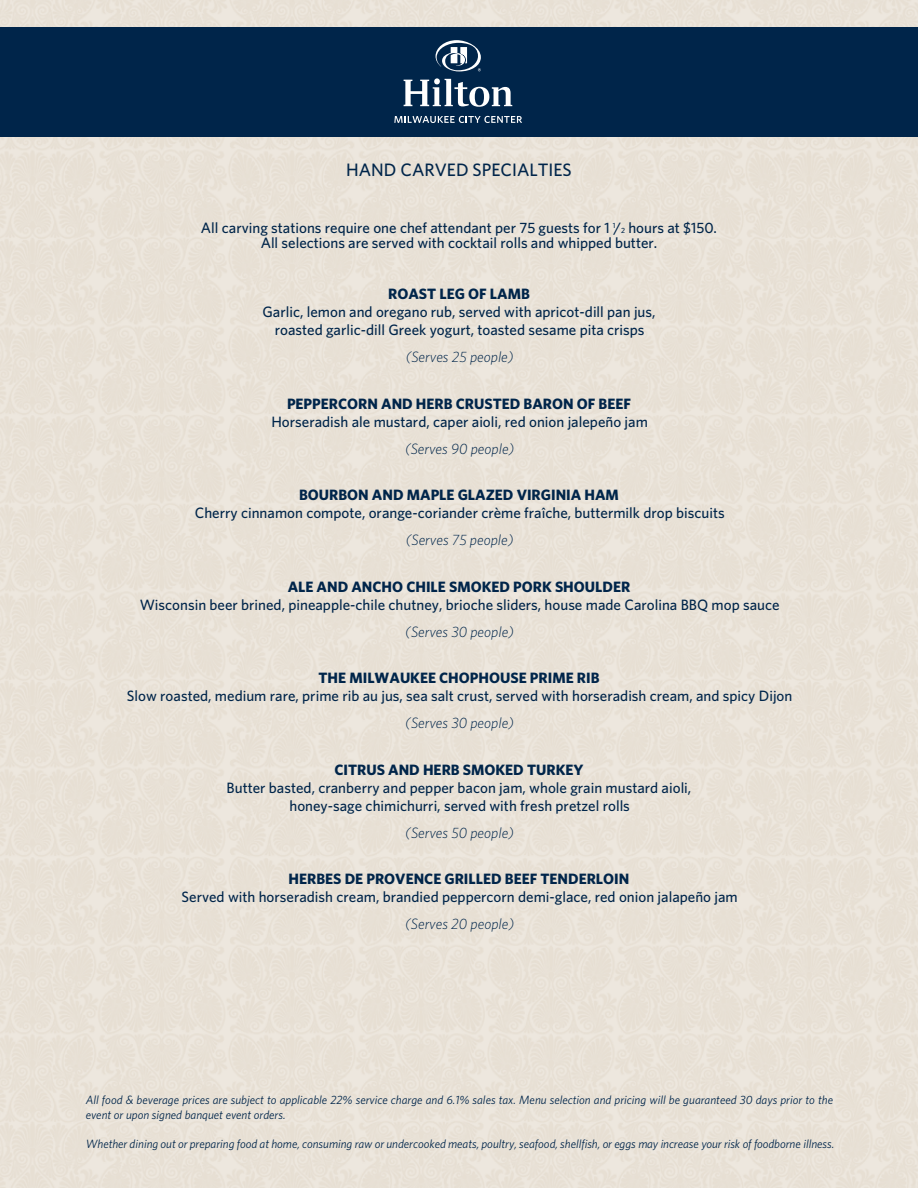
<style>
.page{position:relative;width:918px;height:1188px;background:#e8e1d6}
.page>*{position:absolute;margin:0;border:0;box-sizing:border-box;transform-origin:0 0}
.t1{font:500 18px "Whitney";color:#00254a}
.t2{font:500 15px/18px "Whitney";color:#00254a;text-align:center}
.t3{font:700 15px "Whitney";color:#00254a}
.t4{font:italic 300 15px "Whitney";color:#00254a}
.t5{font:italic 12px/14.4px "Whitney";color:#00254a}
.s1{font-size:7.5px}
</style>
<div class="page">
<div style="left:0;top:27px;width:916px;height:109px;background:#00254a"></div>
<svg style="left:436px;top:40px;width:45px;height:31px"></svg>
<svg style="left:404px;top:78px;width:108px;height:29px"></svg>
<svg style="left:394px;top:116px;width:128px;height:7px"></svg>
<p class="t1" style="left:346px;top:159px;width:227px">HAND CARVED SPECIALTIES</p>
<p class="t2" style="left:201px;top:220px;width:518px;line-height:15px">All carving stations require one chef attendant per 75 guests for 1 <sup>1</sup>/<span class="s1">2</span> hours at $150.<br>All selections are served with cocktail rolls and whipped butter.</p>
<p class="t3" style="left:388px;top:285px;width:143px">ROAST LEG OF LAMB</p>
<p class="t2" style="left:262px;top:303px;width:395px">Garlic, lemon and oregano rub, served with apricot-dill pan jus, roasted garlic-dill Greek yogurt, toasted sesame pita crisps</p>
<p class="t4" style="left:406px;top:348px;width:109px">(Serves 25 people)</p>
<p class="t3" style="left:287px;top:394px;width:345px">PEPPERCORN AND HERB CRUSTED BARON OF BEEF</p>
<p class="t2" style="left:271px;top:412px;width:378px">Horseradish ale mustard, caper aioli, red onion jalepeño jam</p>
<p class="t4" style="left:405px;top:440px;width:111px">(Serves 90 people)</p>
<p class="t3" style="left:299px;top:486px;width:321px">BOURBON AND MAPLE GLAZED VIRGINIA HAM</p>
<p class="t2" style="left:195px;top:504px;width:531px">Cherry cinnamon compote, orange-coriander crème fraîche, buttermilk drop biscuits</p>
<p class="t4" style="left:406px;top:531px;width:109px">(Serves 75 people)</p>
<p class="t3" style="left:288px;top:577px;width:344px">ALE AND ANCHO CHILE SMOKED PORK SHOULDER</p>
<p class="t2" style="left:140px;top:595px;width:641px">Wisconsin beer brined, pineapple-chile chutney, brioche sliders, house made Carolina BBQ mop sauce</p>
<p class="t4" style="left:405px;top:623px;width:110px">(Serves 30 people)</p>
<p class="t3" style="left:319px;top:669px;width:283px">THE MILWAUKEE CHOPHOUSE PRIME RIB</p>
<p class="t2" style="left:127px;top:687px;width:667px">Slow roasted, medium rare, prime rib au jus, sea salt crust, served with horseradish cream, and spicy Dijon</p>
<p class="t4" style="left:405px;top:714px;width:110px">(Serves 30 people)</p>
<p class="t3" style="left:334px;top:760px;width:251px">CITRUS AND HERB SMOKED TURKEY</p>
<p class="t2" style="left:227px;top:778px;width:466px">Butter basted, cranberry and pepper bacon jam, whole grain mustard aioli, honey-sage chimichurri, served with fresh pretzel rolls</p>
<p class="t4" style="left:405px;top:824px;width:110px">(Serves 50 people)</p>
<p class="t3" style="left:289px;top:870px;width:342px">HERBES DE PROVENCE GRILLED BEEF TENDERLOIN</p>
<p class="t2" style="left:182px;top:888px;width:558px">Served with horseradish cream, brandied peppercorn demi-glace, red onion jalapeño jam</p>
<p class="t4" style="left:405px;top:915px;width:110px">(Serves 20 people)</p>
<p class="t5" style="left:86px;top:1093px;width:749px">All food &amp; beverage prices are subject to applicable 22% service charge and 6.1% sales tax. Menu selection and pricing will be guaranteed 30 days prior to the event or upon signed banquet event orders.</p>
<p class="t5" style="left:86px;top:1136px;width:750px">Whether dining out or preparing food at home, consuming raw or undercooked meats, poultry, seafood, shellfish, or eggs may increase your risk of foodborne illness.</p>
</div>
